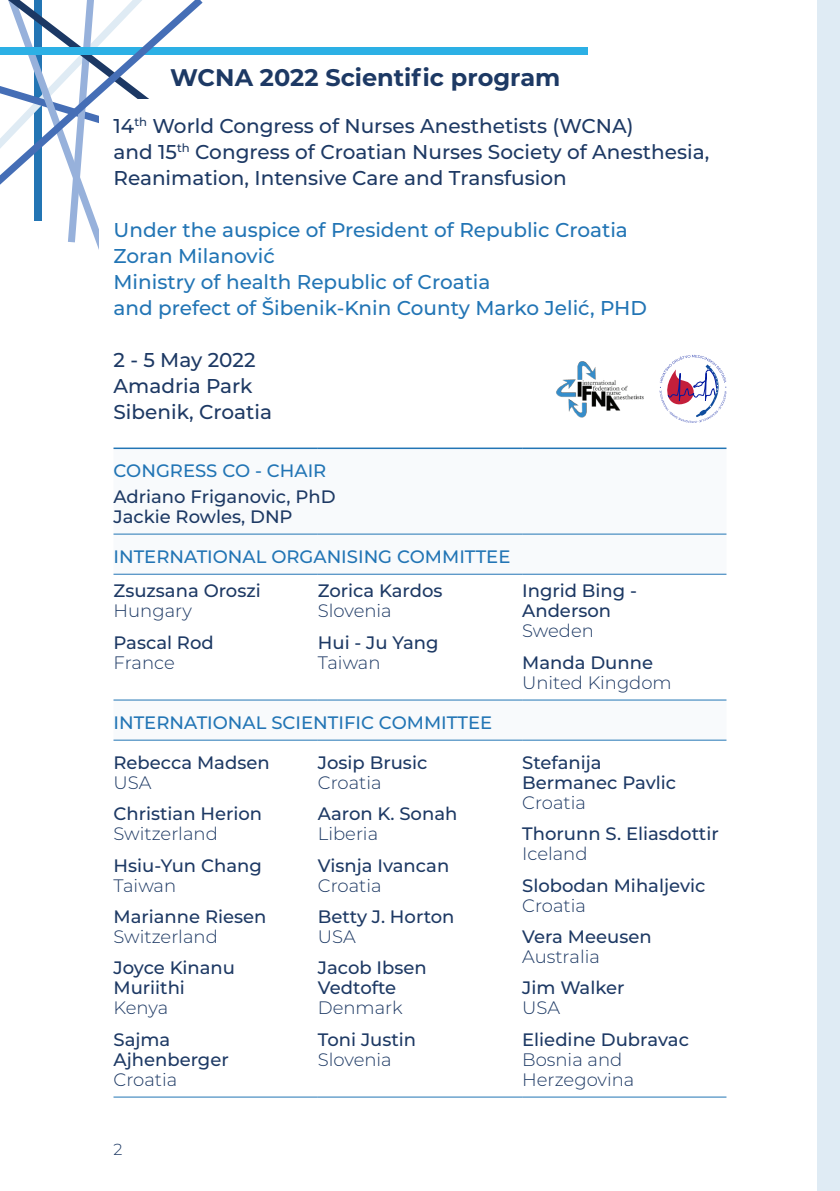
<style>
.page{position:relative;width:840px;height:1191px;background:#fff}
.page>*{position:absolute;margin:0;border:0;box-sizing:border-box;transform-origin:0 0}
.t1{font:700 24px "Montserrat";color:#1d3964}
.t2{font:500 20px/26px "Montserrat";color:#1d3964}
.t3{font:500 20px/26px "Montserrat";color:#2275b5}
.t4{font:500 18px/20px "Montserrat";color:#1d3964}
.t5{font:300 18px/20px "Montserrat";color:#1d3964}
.t6{font:500 18px "Montserrat";color:#2275b5}
.t7{font:300 16px "Montserrat";color:#1d3964}
</style>
<div class="page">
<svg style="left:34px;top:2px;width:374px;height:248px"></svg>
<div style="left:0;top:47px;width:586px;height:7px;background:#2cb0e5"></div>
<svg style="left:0;top:0;width:202px;height:200px"></svg>
<div style="left:99px;top:99px;width:641px;height:992px;background:#fff"></div>
<div style="left:816px;top:0;width:23px;height:1191px;background:#dfebf4"></div>
<svg style="left:113px;top:449px;width:613px;height:252px"></svg>
<hr style="left:113px;top:447px;width:204px;height:2px;background:#2275b5">
<hr style="left:317px;top:447px;width:205px;height:2px;background:#2275b5">
<hr style="left:522px;top:447px;width:204px;height:2px;background:#2275b5">
<hr style="left:113px;top:1096px;width:204px;height:1px;background:#2275b5">
<hr style="left:317px;top:1096px;width:205px;height:1px;background:#2275b5">
<hr style="left:522px;top:1096px;width:204px;height:1px;background:#2275b5">
<hr style="left:113px;top:533px;width:204px;height:1px;background:#2275b5">
<hr style="left:317px;top:533px;width:205px;height:1px;background:#2275b5">
<hr style="left:522px;top:533px;width:204px;height:1px;background:#2275b5">
<hr style="left:113px;top:574px;width:204px;height:1px;background:#2275b5">
<hr style="left:317px;top:574px;width:205px;height:1px;background:#2275b5">
<hr style="left:522px;top:574px;width:204px;height:1px;background:#2275b5">
<hr style="left:113px;top:699px;width:204px;height:1px;background:#2275b5">
<hr style="left:317px;top:699px;width:205px;height:1px;background:#2275b5">
<hr style="left:522px;top:699px;width:204px;height:1px;background:#2275b5">
<hr style="left:113px;top:739px;width:204px;height:1px;background:#2275b5">
<hr style="left:317px;top:739px;width:205px;height:1px;background:#2275b5">
<hr style="left:522px;top:739px;width:204px;height:1px;background:#2275b5">
<img style="left:556px;top:361px;width:88px;height:57px">
<svg style="left:659px;top:355px;width:67px;height:68px"></svg>
<h1 class="t1" style="left:170px;top:60px;width:391px">WCNA 2022 Scientific program</h1>
<p class="t2" style="left:113px;top:112px;width:597px">14<sup>th</sup> World Congress of Nurses Anesthetists (WCNA)<br>and 15<sup>th</sup> Congress of Croatian Nurses Society of Anesthesia,<br>Reanimation, Intensive Care and Transfusion</p>
<p class="t3" style="left:113px;top:216px;width:534px">Under the auspice of President of Republic Croatia Zoran Milanović<br>Ministry of health Republic of Croatia<br>and prefect of Šibenik-Knin County Marko Jelić, PHD</p>
<p class="t2" style="left:113px;top:346px;width:160px">2 - 5 May 2022<br>Amadria Park<br>Sibenik, Croatia</p>
<p class="t6" style="left:113px;top:458px;width:214px">CONGRESS CO - CHAIR</p>
<p class="t4" style="left:113px;top:485px;width:223px">Adriano Friganovic, PhD<br>Jackie Rowles, DNP</p>
<p class="t6" style="left:113px;top:544px;width:398px">INTERNATIONAL ORGANISING COMMITTEE</p>
<p class="t4" style="left:113px;top:580px;width:149px">Zsuzsana Oroszi</p>
<p class="t5" style="left:113px;top:600px;width:80px">Hungary</p>
<p class="t4" style="left:113px;top:631px;width:102px">Pascal Rod</p>
<p class="t5" style="left:113px;top:651px;width:63px">France</p>
<p class="t4" style="left:317px;top:580px;width:126px">Zorica Kardos</p>
<p class="t5" style="left:317px;top:600px;width:75px">Slovenia</p>
<p class="t4" style="left:317px;top:631px;width:122px">Hui - Ju Yang</p>
<p class="t5" style="left:317px;top:651px;width:64px">Taiwan</p>
<p class="t6" style="left:113px;top:710px;width:380px">INTERNATIONAL SCIENTIFIC COMMITTEE</p>
<p class="t4" style="left:113px;top:752px;width:157px">Rebecca Madsen</p>
<p class="t5" style="left:113px;top:772px;width:39px">USA</p>
<p class="t4" style="left:113px;top:803px;width:150px">Christian Herion</p>
<p class="t5" style="left:113px;top:823px;width:106px">Switzerland</p>
<p class="t4" style="left:113px;top:854px;width:150px">Hsiu-Yun Chang</p>
<p class="t5" style="left:113px;top:874px;width:64px">Taiwan</p>
<p class="t4" style="left:113px;top:906px;width:154px">Marianne Riesen</p>
<p class="t5" style="left:113px;top:926px;width:106px">Switzerland</p>
<p class="t4" style="left:113px;top:957px;width:123px">Joyce Kinanu<br>Muriithi</p>
<p class="t5" style="left:113px;top:997px;width:56px">Kenya</p>
<p class="t4" style="left:113px;top:1028px;width:117px">Sajma<br>Ajhenberger</p>
<p class="t5" style="left:113px;top:1068px;width:65px">Croatia</p>
<p class="t4" style="left:318px;top:752px;width:111px">Josip Brusic</p>
<p class="t5" style="left:318px;top:772px;width:65px">Croatia</p>
<p class="t4" style="left:318px;top:803px;width:141px">Aaron K. Sonah</p>
<p class="t5" style="left:318px;top:823px;width:62px">Liberia</p>
<p class="t4" style="left:318px;top:854px;width:133px">Visnja Ivancan</p>
<p class="t5" style="left:318px;top:874px;width:65px">Croatia</p>
<p class="t4" style="left:318px;top:906px;width:138px">Betty J. Horton</p>
<p class="t5" style="left:318px;top:926px;width:39px">USA</p>
<p class="t4" style="left:318px;top:957px;width:110px">Jacob Ibsen<br>Vedtofte</p>
<p class="t5" style="left:318px;top:997px;width:86px">Denmark</p>
<p class="t4" style="left:318px;top:1028px;width:100px">Toni Justin</p>
<p class="t5" style="left:318px;top:1048px;width:75px">Slovenia</p>
<p class="t4" style="left:522px;top:580px;width:116px">Ingrid Bing -<br>Anderson</p>
<p class="t5" style="left:522px;top:620px;width:73px">Sweden</p>
<p class="t4" style="left:522px;top:651px;width:132px">Manda Dunne</p>
<p class="t5" style="left:522px;top:671px;width:151px">United Kingdom</p>
<p class="t4" style="left:522px;top:751px;width:155px">Stefanija<br>Bermanec Pavlic</p>
<p class="t5" style="left:522px;top:792px;width:65px">Croatia</p>
<p class="t4" style="left:522px;top:823px;width:198px">Thorunn S. Eliasdottir</p>
<p class="t5" style="left:522px;top:843px;width:67px">Iceland</p>
<p class="t4" style="left:522px;top:874px;width:185px">Slobodan Mihaljevic</p>
<p class="t5" style="left:522px;top:894px;width:65px">Croatia</p>
<p class="t4" style="left:522px;top:926px;width:131px">Vera Meeusen</p>
<p class="t5" style="left:522px;top:946px;width:79px">Australia</p>
<p class="t4" style="left:522px;top:977px;width:104px">Jim Walker</p>
<p class="t5" style="left:522px;top:997px;width:39px">USA</p>
<p class="t4" style="left:522px;top:1028px;width:168px">Eliedine Dubravac</p>
<p class="t5" style="left:522px;top:1048px;width:114px">Bosnia and<br>Herzegovina</p>
<p class="t7" style="left:113px;top:1138px;width:11px">2</p>
</div>
